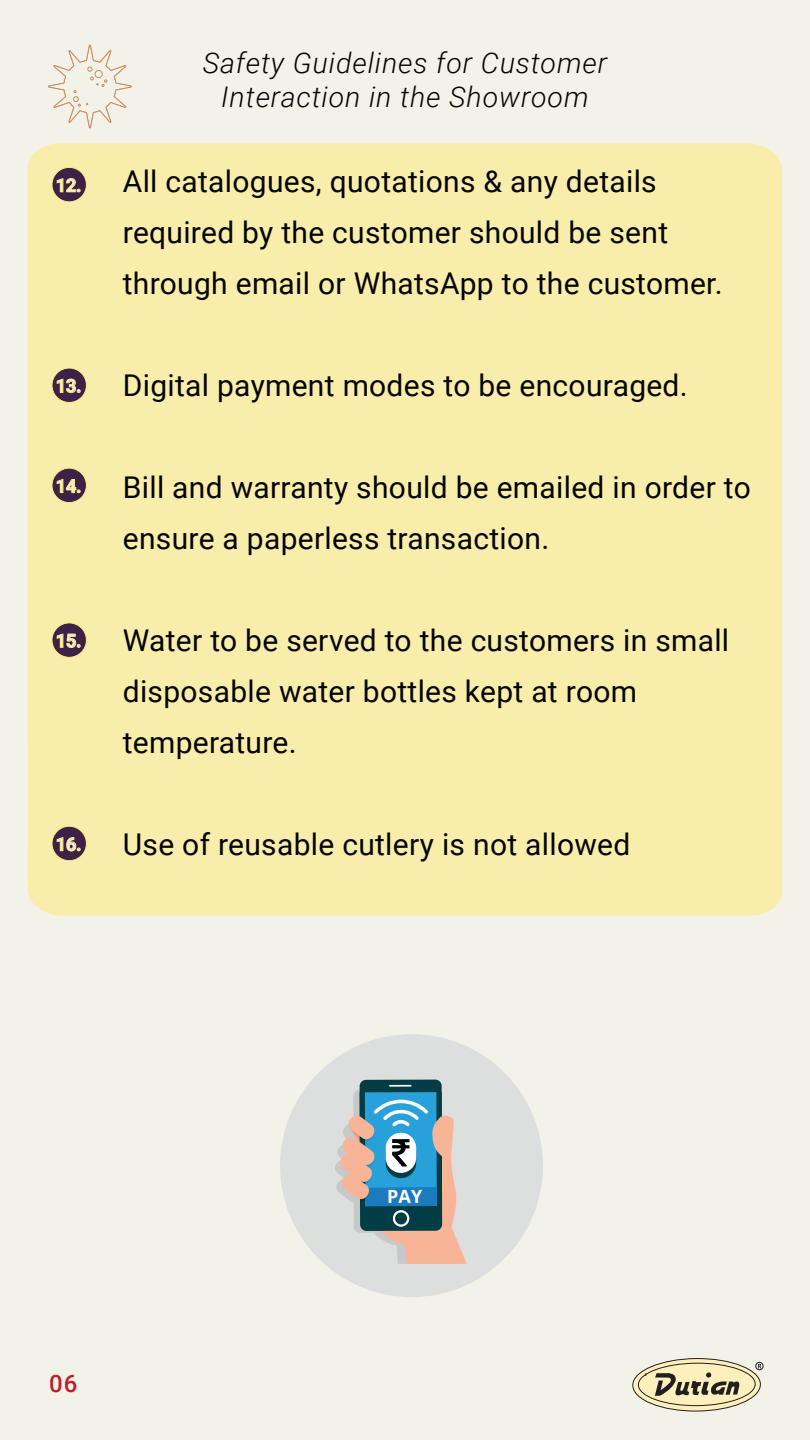
<style>
.page{position:relative;width:810px;height:1440px;background:#f2f2e9}
.page>*{position:absolute;margin:0;border:0;box-sizing:border-box;transform-origin:0 0}
.t1{font:30px/51px "Roboto";letter-spacing:.01em;color:#050504}
.t2{font:italic 300 28.5px/34.2px "Roboto";letter-spacing:.03em;color:#050504;text-align:center}
.t3{font:500 24px "Roboto";color:#be1d2c}
.t4{font:700 18.38px "Roboto";letter-spacing:-.02em;color:#efeeed}
</style>
<div class="page">
<div style="left:755px;top:1362px;width:8px;height:8px;border:1px solid #231f20;border-radius:50%"></div>
<svg style="left:632px;top:1358px;width:129px;height:54px"></svg>
<svg style="left:48px;top:44px;width:84px;height:85px"></svg>
<div style="left:28px;top:143px;width:754px;height:773px;background:#f9edab"></div>
<div style="left:52px;top:167px;width:34px;height:35px;background:#3f2046;border-radius:50%"></div>
<div style="left:52px;top:167px;width:35px;height:35px;border:1px solid #ffeb83;border-radius:50%"></div>
<svg style="left:57px;top:178px;width:24px;height:14px"></svg>
<div style="left:52px;top:368px;width:34px;height:34px;background:#3f2046;border-radius:50%"></div>
<div style="left:52px;top:368px;width:35px;height:35px;border:1px solid #ffeb83;border-radius:50%"></div>
<svg style="left:57px;top:379px;width:24px;height:14px"></svg>
<div style="left:52px;top:468px;width:34px;height:35px;background:#3f2046;border-radius:50%"></div>
<div style="left:52px;top:468px;width:35px;height:35px;border:1px solid #ffeb83;border-radius:50%"></div>
<svg style="left:57px;top:479px;width:24px;height:14px"></svg>
<div style="left:52px;top:623px;width:34px;height:34px;background:#3f2046;border-radius:50%"></div>
<div style="left:52px;top:623px;width:35px;height:35px;border:1px solid #ffeb83;border-radius:50%"></div>
<svg style="left:57px;top:634px;width:24px;height:14px"></svg>
<div style="left:52px;top:826px;width:34px;height:35px;background:#3f2046;border-radius:50%"></div>
<div style="left:52px;top:826px;width:35px;height:35px;border:1px solid #ffeb83;border-radius:50%"></div>
<svg style="left:57px;top:837px;width:24px;height:14px"></svg>
<div style="left:280px;top:1034px;width:263px;height:263px;background:#dddfdf;border-radius:50%"></div>
<svg style="left:335px;top:1080px;width:132px;height:184px"></svg>
<p class="t2" style="left:203px;top:44px;width:406px">Safety Guidelines for Customer<br>Interaction in the Showroom</p>
<p class="t4" style="left:56px;top:172px;width:27px">12.</p>
<p class="t1" style="left:123px;top:155px;width:601px">All catalogues, quotations &amp; any details required by the customer should be sent through email or WhatsApp to the customer.</p>
<p class="t4" style="left:56px;top:373px;width:27px">13.</p>
<p class="t1" style="left:123px;top:359px;width:566px">Digital payment modes to be encouraged.</p>
<p class="t4" style="left:56px;top:473px;width:27px">14.</p>
<p class="t1" style="left:123px;top:461px;width:629px">Bill and warranty should be emailed in order to ensure a paperless transaction.</p>
<p class="t4" style="left:56px;top:628px;width:27px">15.</p>
<p class="t1" style="left:123px;top:614px;width:608px">Water to be served to the customers in small disposable water bottles kept at room temperature.</p>
<p class="t4" style="left:56px;top:831px;width:27px">16.</p>
<p class="t1" style="left:123px;top:818px;width:509px">Use of reusable cutlery is not allowed</p>
<p class="t3" style="left:49px;top:1366px;width:30px">06</p>
</div>
